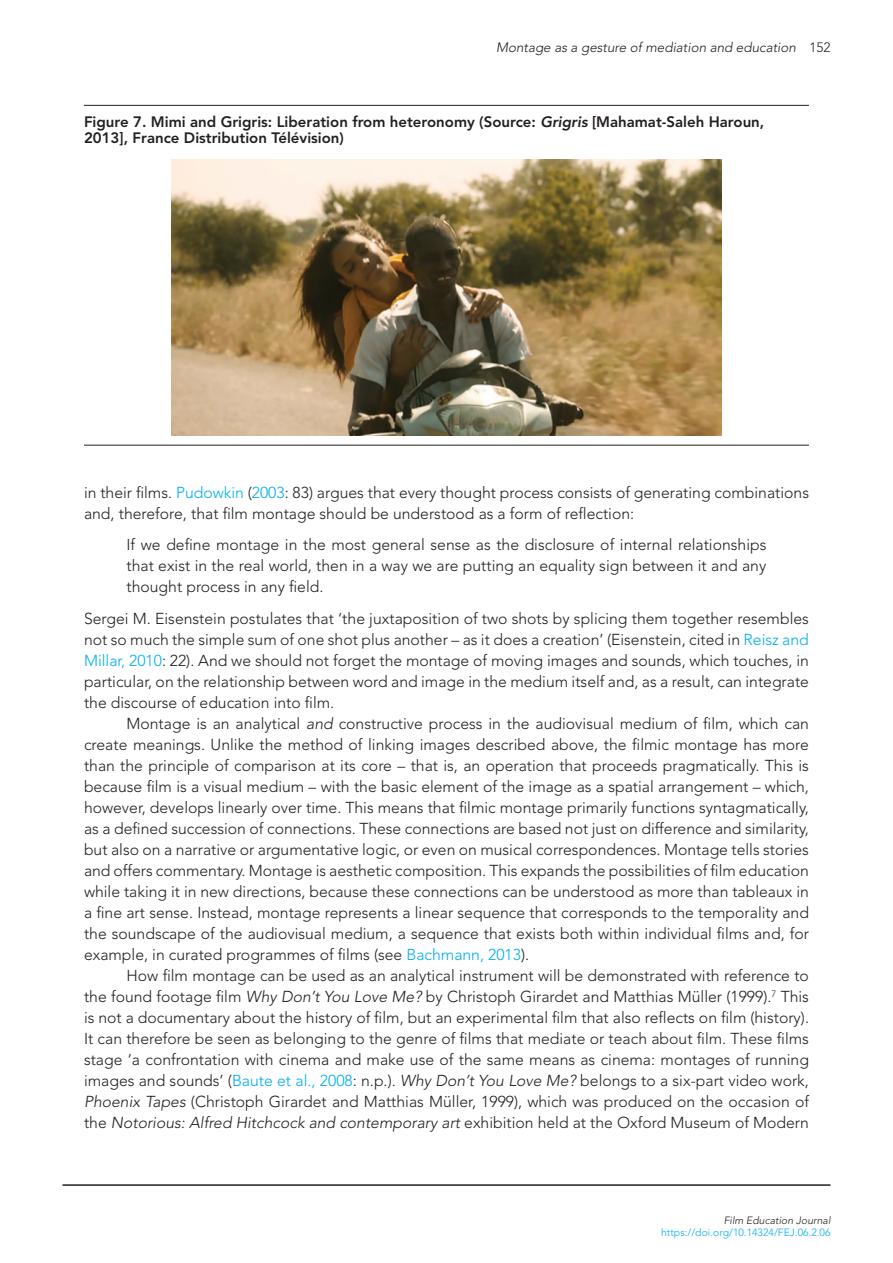
<style>
.page{position:relative;width:893px;height:1263px;background:#fff}
.page>*{position:absolute;margin:0;border:0;box-sizing:border-box;transform-origin:0 0}
.t1{font:300 15.75px/21px "Avenir LT Std";color:#231f20;text-align:justify}
.t2{font:800 15px/16.5px "Avenir LT Std";color:#231f20}
.t3{font:italic 300 13.5px "Avenir LT Std";color:#231f20}
.t4{font:300 10.5px "Avenir LT Std";color:#00aeef}
.t5{font:italic 300 10.5px "Avenir LT Std";color:#231f20}
.s1{font-style:normal}
.s2{font-style:italic}
.s3{color:#00aeef}
</style>
<div class="page">
<hr style="left:62px;top:1184px;width:768px;height:2px;background:#231f20">
<hr style="left:84px;top:105px;width:725px;height:1px;background:#231f20">
<hr style="left:84px;top:445px;width:725px;height:1px;background:#231f20">
<img style="left:172px;top:160px;width:549px;height:276px">
<p class="t3" style="left:496px;top:40px;width:336px">Montage as a gesture of mediation and education <span class="s1">152</span></p>
<p class="t2" style="left:84px;top:114px;width:682px">Figure 7. Mimi and Grigris: Liberation from heteronomy (Source: <span class="s2">Grigris</span> [Mahamat-Saleh Haroun,<br>2013], France Distribution Télévision)</p>
<p class="t1" style="left:84px;top:482px;width:726px">in their films. <span class="s3">Pudowkin</span> (<span class="s3">2003</span>: 83) argues that every thought process consists of generating combinations and, therefore, that film montage should be understood as a form of reflection:</p>
<p class="t1" style="left:127px;top:534px;width:641px">If we define montage in the most general sense as the disclosure of internal relationships that exist in the real world, then in a way we are putting an equality sign between it and any thought process in any field.</p>
<p class="t1" style="left:84px;top:608px;width:726px">Sergei M. Eisenstein postulates that ‘the juxtaposition of two shots by splicing them together resembles not so much the simple sum of one shot plus another – as it does a creation’ (Eisenstein, cited in <span class="s3">Reisz and Millar, 2010</span>: 22). And we should not forget the montage of moving images and sounds, which touches, in particular, on the relationship between word and image in the medium itself and, as a result, can integrate the discourse of education into film.</p>
<p class="t1" style="left:84px;top:713px;width:727px;text-indent:43px">Montage is an analytical <span class="s2">and</span> constructive process in the audiovisual medium of film, which can create meanings. Unlike the method of linking images described above, the filmic montage has more than the principle of comparison at its core – that is, an operation that proceeds pragmatically. This is because film is a visual medium – with the basic element of the image as a spatial arrangement – which, however, develops linearly over time. This means that filmic montage primarily functions syntagmatically, as a defined succession of connections. These connections are based not just on difference and similarity, but also on a narrative or argumentative logic, or even on musical correspondences. Montage tells stories and offers commentary. Montage is aesthetic composition. This expands the possibilities of film education while taking it in new directions, because these connections can be understood as more than tableaux in a fine art sense. Instead, montage represents a linear sequence that corresponds to the temporality and the soundscape of the audiovisual medium, a sequence that exists both within individual films and, for example, in curated programmes of films (see <span class="s3">Bachmann, 2013</span>).</p>
<p class="t1" style="left:84px;top:965px;width:727px;text-indent:43px">How film montage can be used as an analytical instrument will be demonstrated with reference to the found footage film <span class="s2">Why Don’t You Love Me?</span> by Christoph Girardet and Matthias Müller (1999).<sup>7</sup> This is not a documentary about the history of film, but an experimental film that also reflects on film (history).<br>It can therefore be seen as belonging to the genre of films that mediate or teach about film. These films stage ‘a confrontation with cinema and make use of the same means as cinema: montages of running images and sounds’ (<span class="s3">Baute et al., 2008</span>: n.p.). <span class="s2">Why Don’t You Love Me?</span> belongs to a six-part video work, <span class="s2">Phoenix Tapes</span> (Christoph Girardet and Matthias Müller, 1999), which was produced on the occasion of the <span class="s2">Notorious: Alfred Hitchcock and contemporary art</span> exhibition held at the Oxford Museum of Modern</p>
<p class="t5" style="left:724px;top:1214px;width:108px">Film Education Journal</p>
<p class="t4" style="left:661px;top:1226px;width:171px">https://doi.org/10.14324/FEJ.06.2.06</p>
</div>
